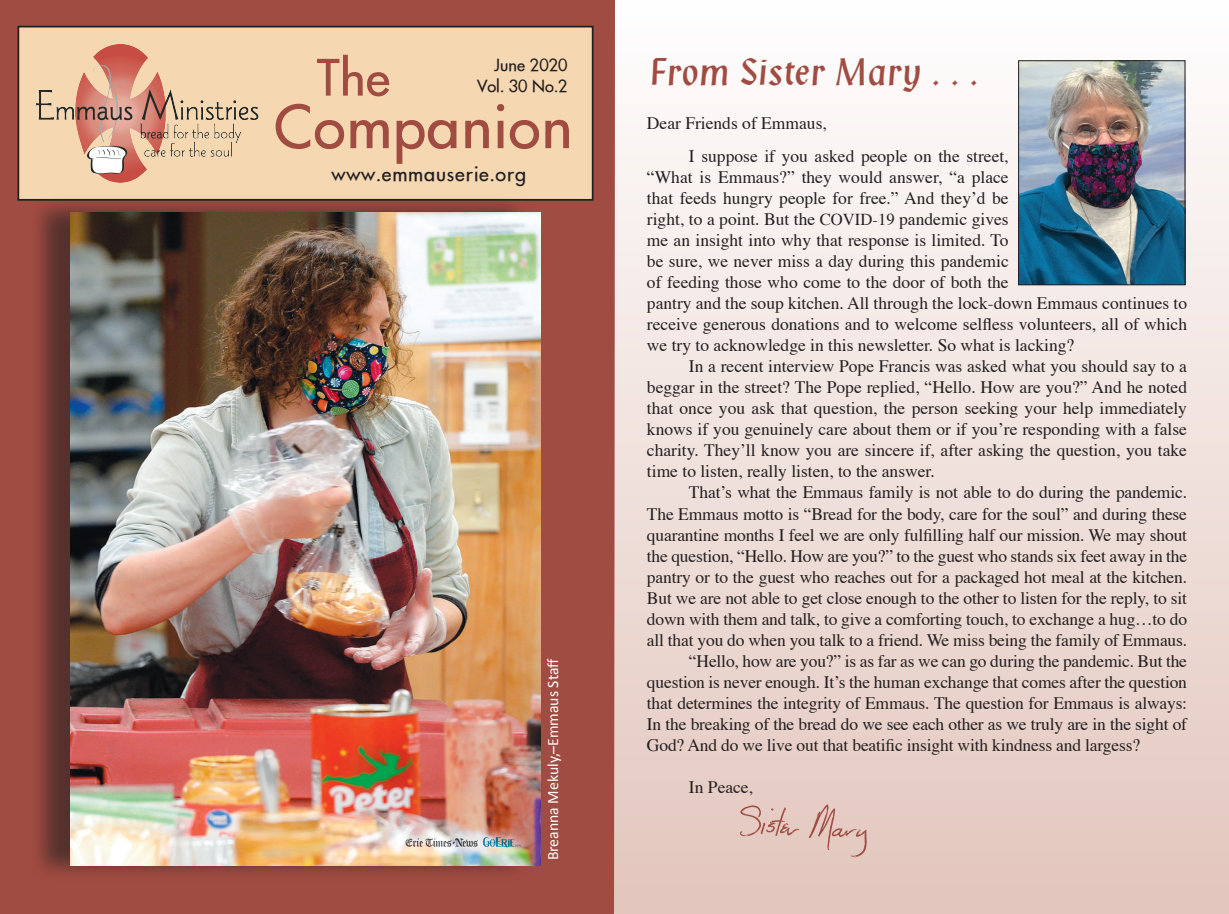
<style>
.page{position:relative;width:1229px;height:914px;background:#fff}
.page>*{position:absolute;margin:0;border:0;box-sizing:border-box;transform-origin:0 0}
.t1{font:63px "Donata";letter-spacing:.02em;color:#a14c42}
.t2{font:52.5px "Donata";color:#a14c42}
.t3{font:36.75px "Klang";color:#a14c42}
.t4{font:21px "Donata";letter-spacing:.04em;color:#231f20}
.t5{font:17.5px/21px "Times";letter-spacing:-.01em;color:#231f20}
.t6{font:17.5px/21px "Donata";color:#231f20;text-align:right}
.t7{font:15.75px "Calibri";color:#fff}
.s1{font-size:16.62px}
</style>
<div class="page">
<div style="left:0;top:0;width:614px;height:914px;background:#a14c42"></div>
<div style="left:18px;top:27px;width:574px;height:173px;background:#f5d8b1"></div>
<div style="left:17px;top:26px;width:576px;height:175px;border:2px solid #231f20"></div>
<img style="left:36px;top:44px;width:223px;height:139px">
<div style="left:28px;top:194px;width:504px;height:688px;background:#231f20;opacity:.6"></div>
<img style="left:71px;top:212px;width:469px;height:653px">
<div style="left:614px;top:0;width:614px;height:914px;background:linear-gradient(to bottom,#fefefe,#e3c6bd)"></div>
<img style="left:725px;top:801px;width:147px;height:64px">
<img style="left:1020px;top:62px;width:163px;height:221px">
<div style="left:1018px;top:60px;width:167px;height:225px;border:1px solid #231f20"></div>
<h2 class="t2" style="left:317px;top:48px;width:75px">The</h2>
<h1 class="t1" style="left:274px;top:91px;width:300px">Companion</h1>
<p class="t6" style="left:477px;top:55px;width:92px">June 2020<br>Vol. 30 No.2</p>
<h3 class="t3" style="left:649px;top:51px;width:331px">From Sister Mary . . .</h3>
<p class="t5" style="left:689px;top:107px;width:321px;line-height:33.4px;text-indent:-42px">Dear Friends of Emmaus,<br>I suppose if you asked people on the street,</p>
<p class="t5" style="left:647px;top:168px;width:541px">“What is Emmaus?” they would answer, “a place<br>that feeds hungry people for free.” And they’d be<br>right, to a point. But the <span class="s1">COVID-19</span> pandemic gives<br>me an insight into why that response is limited. To<br>be sure, we never miss a day during this pandemic<br>of feeding those who come to the door of both the<br>pantry and the soup kitchen. All through the lock-down Emmaus continues to receive generous donations and to welcome selfless volunteers, all of which we try to acknowledge in this newsletter. So what is lacking?</p>
<p class="t5" style="left:647px;top:357px;width:541px;text-align:justify;text-indent:42px">In a recent interview Pope Francis was asked what you should say to a beggar in the street? The Pope replied, “Hello. How are you?” And he noted that once you ask that question, the person seeking your help immediately knows if you genuinely care about them or if you’re responding with a false charity. They’ll know you are sincere if, after asking the question, you take time to listen, really listen, to the answer.</p>
<p class="t5" style="left:689px;top:483px;width:499px">That’s what the Emmaus family is not able to do during the pandemic.</p>
<p class="t5" style="left:647px;top:504px;width:541px">The Emmaus motto is “Bread for the body, care for the soul” and during these</p>
<p class="t5" style="left:647px;top:525px;width:541px">quarantine months I feel we are only fulfilling half our mission. We may shout</p>
<p class="t5" style="left:647px;top:546px;width:542px">the question, “Hello. How are you?” to the guest who stands six feet away in the</p>
<p class="t5" style="left:647px;top:567px;width:541px">pantry or to the guest who reaches out for a packaged hot meal at the kitchen.</p>
<p class="t5" style="left:647px;top:588px;width:541px">But we are not able to get close enough to the other to listen for the reply, to sit</p>
<p class="t5" style="left:647px;top:609px;width:541px">down with them and talk, to give a comforting touch, to exchange a hug…to do</p>
<p class="t5" style="left:647px;top:630px;width:542px">all that you do when you talk to a friend. We miss being the family of Emmaus.</p>
<p class="t5" style="left:689px;top:651px;width:499px">“Hello, how are you?” is as far as we can go during the pandemic. But the</p>
<p class="t5" style="left:647px;top:672px;width:541px">question is never enough. It’s the human exchange that comes after the question</p>
<p class="t5" style="left:647px;top:693px;width:541px">that determines the integrity of Emmaus. The question for Emmaus is always:</p>
<p class="t5" style="left:647px;top:714px;width:541px">In the breaking of the bread do we see each other as we truly are in the sight of</p>
<p class="t5" style="left:647px;top:735px;width:494px">God? And do we live out that beatific insight with kindness and largess?</p>
<p class="t5" style="left:689px;top:777px;width:66px">In Peace,</p>
<p class="t4" style="left:331px;top:162px;width:196px">www.emmauserie.org</p>
<p class="t7" style="left:543px;top:860px;width:203px;rotate:-90deg">Breanna Mekuly,–Emmaus Staff</p>
</div>
